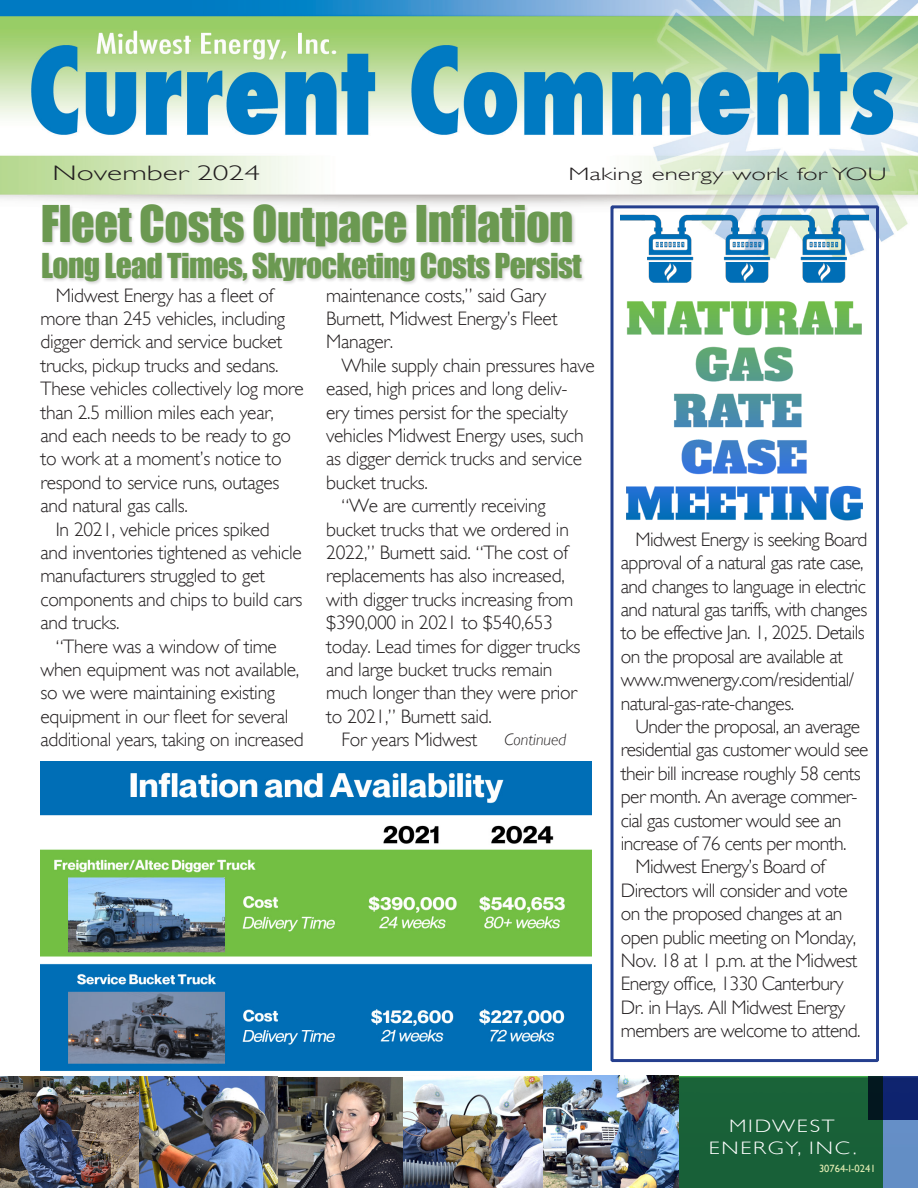
<style>
.page{position:relative;width:918px;height:1188px;background:#fff}
.page>*{position:absolute;margin:0;border:0;box-sizing:border-box;transform-origin:0 0}
.t1{font:46.5px "Impact";letter-spacing:-.01em;color:#6b9951}
.t2{font:31.5px "Impact";letter-spacing:-.02em;color:#6b9951}
.t3{font:300 21px "Gill Sans";color:#231f20;scale:1.5 1}
.Body_text{font:300 19.5px/23.4px "Gill Sans";letter-spacing:-.015em;color:#231f20}
.t4{font:300 18px "Gill Sans";color:#231f20;scale:1.5 1}
.t5{font:300 18px/21.6px "Gill Sans";letter-spacing:.08em;color:#fff;text-align:center;scale:1.24 1}
.Body_text-2{font:italic 300 16.5px "Gill Sans";color:#231f20}
.t6{font:10.5px "Gill Sans";color:#e2ecb2}
</style>
<div class="page">
<img style="left:1px;top:0;width:917px;height:1188px">
<div style="left:869px;top:1076px;width:49px;height:44px;background:#0e236e"></div>
<div style="left:672px;top:1076px;width:210px;height:112px;background:#196138"></div>
<img style="left:278px;top:1077px;width:126px;height:111px">
<img style="left:0;top:1076px;width:278px;height:112px">
<img style="left:404px;top:1077px;width:139px;height:111px">
<img style="left:543px;top:1076px;width:135px;height:112px">
<div style="left:41px;top:204px;width:536px;height:47px;background:#231f20;opacity:.2"></div>
<div style="left:41px;top:252px;width:545px;height:34px;background:#231f20;opacity:.2"></div>
<img style="left:621px;top:209px;width:248px;height:317px">
<div style="left:610px;top:205px;width:269px;height:857px;border:3px solid #253f8e"></div>
<img style="left:40px;top:761px;width:552px;height:310px">
<p class="t3" style="left:52px;top:160px;width:140px">November 2024</p>
<p class="t4" style="left:568px;top:164px;width:214px">Making energy work for YOU</p>
<p class="t1" style="left:41px;top:188px;width:534px">Fleet Costs Outpace Inflation</p>
<p class="t2" style="left:41px;top:242px;width:542px">Long Lead Times, Skyrocketing Costs Persist</p>
<p class="Body_text" style="left:40px;top:283px;width:265px;text-indent:15px">Midwest Energy has a fleet of more than 245 vehicles, including digger derrick and service bucket trucks, pickup trucks and sedans.<br>These vehicles collectively log more than 2.5 million miles each year, and each needs to be ready to go to work at a moment’s notice to respond to service runs, outages and natural gas calls.</p>
<p class="Body_text" style="left:40px;top:517px;width:264px;text-indent:15px">In 2021, vehicle prices spiked<br>and inventories tightened as vehicle manufacturers struggled to get components and chips to build cars and trucks.</p>
<p class="Body_text" style="left:40px;top:634px;width:265px;text-indent:15px">“There was a window of time when equipment was not available, so we were maintaining existing equipment in our fleet for several additional years, taking on increased</p>
<p class="Body_text" style="left:326px;top:283px;width:233px">maintenance costs,” said Gary<br>Burnett, Midwest Energy’s Fleet<br>Manager.</p>
<p class="Body_text" style="left:326px;top:354px;width:270px;text-indent:15px">While supply chain pressures have eased, high prices and long deliv&shy;ery times persist for the specialty vehicles Midwest Energy uses, such as digger derrick trucks and service bucket trucks.</p>
<p class="Body_text" style="left:326px;top:494px;width:256px;text-indent:15px">“We are currently receiving bucket trucks that we ordered in<br>2022,” Burnett said. “The cost of replacements has also increased, with digger trucks increasing from $390,000 in 2021 to $540,653 today. Lead times for digger trucks and large bucket trucks remain much longer than they were prior to 2021,” Burnett said.</p>
<p class="Body_text" style="left:342px;top:728px;width:137px">For years Midwest</p>
<p class="Body_text-2" style="left:504px;top:730px;width:63px">Continued</p>
<p class="Body_text" style="left:621px;top:528px;width:248px;text-indent:15px">Midwest Energy is seeking Board approval of a natural gas rate case, and changes to language in electric and natural gas tariffs, with changes to be effective Jan. 1, 2025. Details on the proposal are available at www.mwenergy.com/residential/ natural-gas-rate-changes.</p>
<p class="Body_text" style="left:621px;top:715px;width:249px;text-indent:15px">Under the proposal, an average residential gas customer would see their bill increase roughly 58 cents per month. An average commer&shy;cial gas customer would see an increase of 76 cents per month.</p>
<p class="Body_text" style="left:621px;top:855px;width:241px;text-indent:15px">Midwest Energy’s Board of<br>Directors will consider and vote on the proposed changes at an open public meeting on Monday,<br>Nov. 18 at 1 p.m. at the Midwest<br>Energy office, 1330 Canterbury<br>Dr. in Hays. All Midwest Energy members are welcome to attend.</p>
<p class="t5" style="left:709px;top:1116px;width:121px">MIDWEST<br>ENERGY, INC.</p>
<p class="t6" style="left:819px;top:1162px;width:58px">30764-I-0241</p>
</div>
